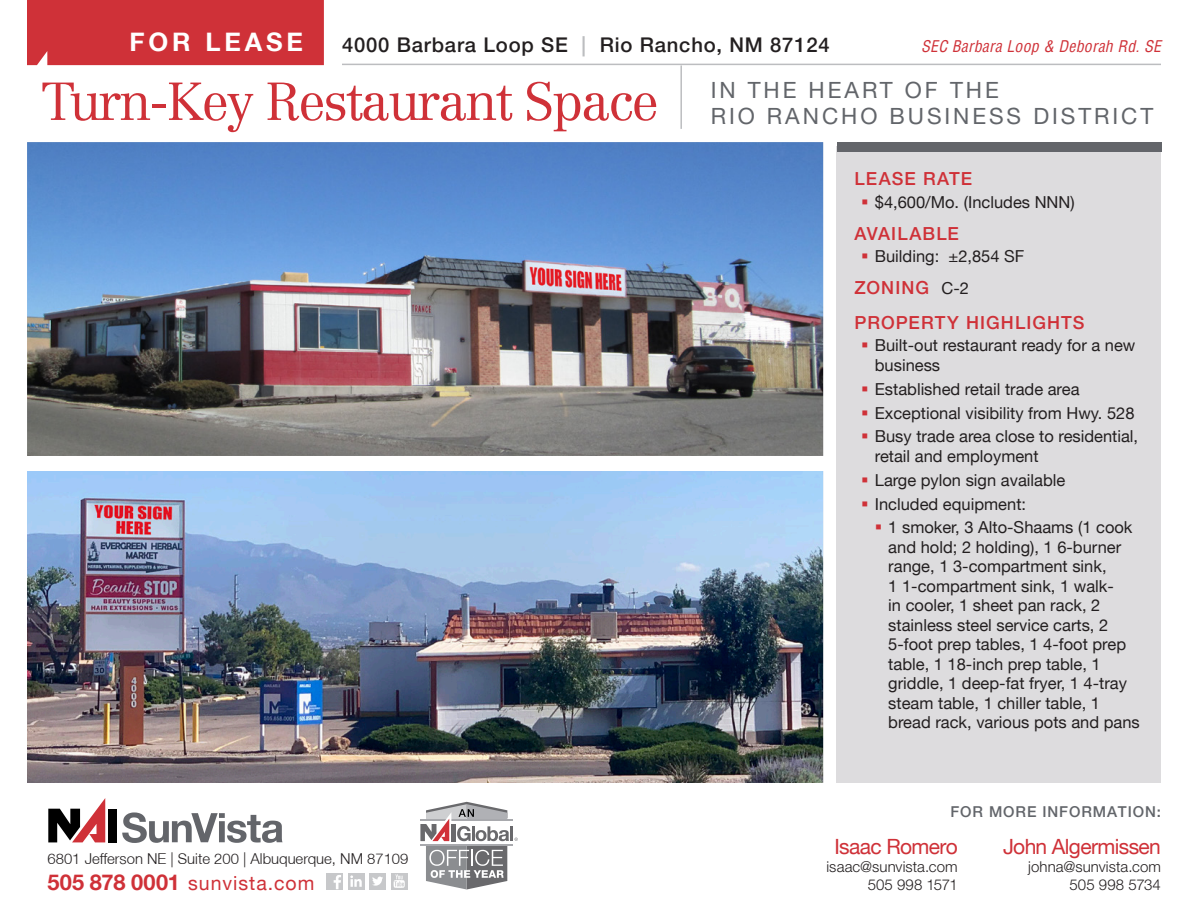
<style>
.page{position:relative;width:1188px;height:918px;background:#fff}
.page>*{position:absolute;margin:0;border:0;box-sizing:border-box;transform-origin:0 0}
.t1{font:300 52.5px "Centennial LT Std";letter-spacing:-.04em;color:#cf3138}
.t2{font:700 25.5px "Helvetica Neue LT";letter-spacing:.15em;color:#fff}
.t3{font:22.5px/25.5px "Helvetica Neue LT Std";letter-spacing:.13em;color:#62656a}
.t4{font:21px "Helvetica Neue LT";letter-spacing:-.03em;color:#cf3138}
.t5{font:500 20.25px "Helvetica Neue LT";letter-spacing:.04em;color:#231f20}
.t6{font:19.5px "Helvetica Neue LT";letter-spacing:.05em;color:#cf3138}
.Benefits_headings{font:500 18px "Helvetica Neue LT";letter-spacing:.06em;color:#cf3138}
.t7{font:16.5px/19.5px "Helvetica Neue LT";color:#231f20}
.t8{font:italic condensed 15.75px "Helvetica";letter-spacing:.02em;color:#cf3138}
.t9{font:300 15px/18px "Helvetica Neue LT Std";letter-spacing:.005em;color:#231f20;text-align:right}
.t10{font:300 15px "Helvetica Neue LT";color:#231f20}
.t11{font:500 15px "Helvetica Neue LT";letter-spacing:.06em;color:#62656a}
.s1{color:#bcbdc0}
.s2{font-weight:700;font-size:21.75px}
.s3{font-weight:400;font-size:16.5px;color:#231f20}
</style>
<div class="page">
<div style="left:27px;top:0;width:297px;height:65px;background:#cf3138"></div>
<hr style="left:342px;top:64px;width:819px;height:1px;background:#bcbdc0">
<hr style="left:680px;top:65px;width:2px;height:64px;background:#bcbdc0">
<div style="left:837px;top:147px;width:324px;height:636px;background:#dddcde"></div>
<img style="left:27px;top:142px;width:796px;height:314px">
<img style="left:27px;top:471px;width:796px;height:312px">
<div style="left:837px;top:142px;width:325px;height:10px;background:#63656a"></div>
<div style="left:326px;top:873px;width:17px;height:16px;background:#c7c8ca"></div>
<svg style="left:334px;top:875px;width:7px;height:14px"></svg>
<div style="left:348px;top:873px;width:16px;height:16px;background:#c7c8ca"></div>
<svg style="left:350px;top:875px;width:12px;height:12px"></svg>
<div style="left:369px;top:873px;width:17px;height:16px;background:#c7c8ca"></div>
<svg style="left:372px;top:877px;width:11px;height:9px"></svg>
<div style="left:391px;top:873px;width:17px;height:16px;background:#c7c8ca"></div>
<svg style="left:394px;top:874px;width:11px;height:14px"></svg>
<hr style="left:420px;top:819px;width:93px;height:1px;background:#a8a9ad">
<hr style="left:510px;top:826px;width:3px;height:15px;background:#69696c">
<hr style="left:420px;top:845px;width:93px;height:1px;background:#a8a9ad">
<svg style="left:420px;top:802px;width:89px;height:88px"></svg>
<div style="left:108px;top:809px;width:9px;height:33px;background:#000"></div>
<svg style="left:48px;top:798px;width:57px;height:44px"></svg>
<svg style="left:122px;top:812px;width:161px;height:31px"></svg>
<h2 class="t2" style="left:130px;top:26px;width:175px">FOR LEASE</h2>
<p class="t5" style="left:342px;top:33px;width:489px">4000 Barbara Loop SE <span class="s1">|</span> Rio Rancho, NM 87124</p>
<p class="t8" style="left:921px;top:36px;width:241px">SEC Barbara Loop &amp; Deborah Rd. SE</p>
<h1 class="t1" style="left:41px;top:70px;width:619px">Turn-Key Restaurant Space</h1>
<h3 class="t3" style="left:711px;top:77px;width:444px">IN THE HEART OF THE<br>RIO RANCHO BUSINESS DISTRICT</h3>
<p class="t10" style="left:48px;top:849px;width:362px">6801 Jefferson NE | Suite 200 | Albuquerque, NM 87109</p>
<p class="t6" style="left:48px;top:871px;width:268px"><span class="s2">505 878 0001</span> sunvista.com</p>
<p class="Benefits_headings" style="left:855px;top:168px;width:119px">LEASE RATE</p>
<p class="t7" style="left:875px;top:192px;width:201px">$4,600/Mo. (Includes NNN)</p>
<p class="Benefits_headings" style="left:855px;top:222px;width:106px">AVAILABLE</p>
<p class="t7" style="left:875px;top:247px;width:151px">Building: ±2,854 SF</p>
<p class="Benefits_headings" style="left:855px;top:277px;width:116px">ZONING <span class="s3">C-2</span></p>
<p class="Benefits_headings" style="left:855px;top:312px;width:232px">PROPERTY HIGHLIGHTS</p>
<p class="t7" style="left:875px;top:336px;width:262px">Built-out restaurant ready for a new business</p>
<p class="t7" style="left:875px;top:379px;width:206px">Established retail trade area</p>
<p class="t7" style="left:875px;top:403px;width:261px">Exceptional visibility from Hwy. 528</p>
<p class="t7" style="left:875px;top:427px;width:265px">Busy trade area close to residential, retail and employment</p>
<p class="t7" style="left:875px;top:470px;width:192px">Large pylon sign available</p>
<p class="t7" style="left:875px;top:494px;width:153px">Included equipment:</p>
<p class="t7" style="left:888px;top:517px;width:253px">1 smoker, 3 Alto-Shaams (1 cook and hold; 2 holding), 1 6-burner range, 1 3-compartment sink,<br>1 1-compartment sink, 1 walk-<br>in cooler, 1 sheet pan rack, 2 stainless steel service carts, 2<br>5-foot prep tables, 1 4-foot prep table, 1 18-inch prep table, 1 griddle, 1 deep-fat fryer, 1 4-tray steam table, 1 chiller table, 1 bread rack, various pots and pans</p>
<p class="t11" style="left:950px;top:803px;width:212px">FOR MORE INFORMATION:</p>
<p class="t4" style="left:834px;top:834px;width:125px">Isaac Romero</p>
<p class="t9" style="left:826px;top:857px;width:133px">isaac@sunvista.com<br>505 998 1571</p>
<p class="t4" style="left:1003px;top:834px;width:159px">John Algermissen</p>
<p class="t9" style="left:1028px;top:857px;width:134px">johna@sunvista.com<br>505 998 5734</p>
</div>
